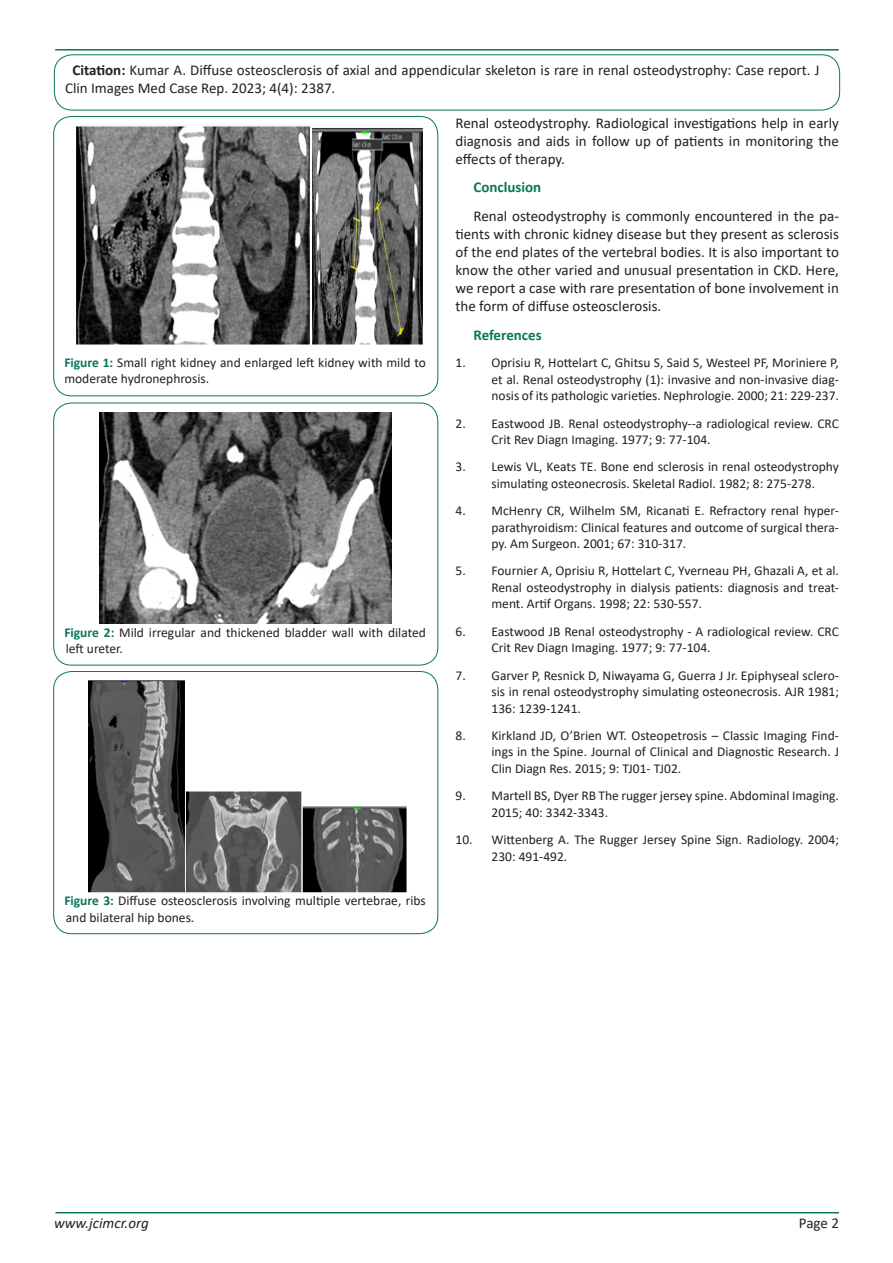
<style>
.page{position:relative;width:893px;height:1263px;background:#fff}
.page>*{position:absolute;margin:0;border:0;box-sizing:border-box;transform-origin:0 0}
.t1{font:15px/18px "Calibri";color:#231f20;text-align:justify}
.t2{font:700 15px "Calibri";color:#0a755b}
.t3{font:italic 15px "Calibri";color:#231f20}
.t4{font:13.5px/16.5px "Calibri";color:#231f20}
.s1{font-weight:700}
.s2{font-weight:700;color:#0a755b}
</style>
<div class="page">
<hr style="left:55px;top:1212px;width:784px;height:1px;background:#0a755b">
<hr style="left:55px;top:49px;width:784px;height:2px;background:#0a755b">
<div style="left:54px;top:55px;width:786px;height:55px;border:1px solid #0a755b;border-radius:18px"></div>
<div style="left:53px;top:116px;width:385px;height:280px;border:1px solid #0a755b;border-radius:18px"></div>
<img style="left:76px;top:126px;width:347px;height:219px">
<div style="left:53px;top:403px;width:385px;height:262px;border:1px solid #0a755b;border-radius:18px"></div>
<img style="left:99px;top:413px;width:292px;height:210px">
<div style="left:53px;top:671px;width:385px;height:263px;border:1px solid #0a755b;border-radius:18px"></div>
<img style="left:88px;top:681px;width:318px;height:212px">
<p class="t1" style="left:65px;top:61px;width:756px;text-indent:8px"><span class="s1">Citation:</span> Kumar A. Diffuse osteosclerosis of axial and appendicular skeleton is rare in renal osteodystrophy: Case report. J<br>Clin Images Med Case Rep. 2023; 4(4): 2387.</p>
<p class="t4" style="left:64px;top:354px;width:363px"><span class="s2">Figure 1:</span> Small right kidney and enlarged left kidney with mild to moderate hydronephrosis.</p>
<p class="t4" style="left:64px;top:624px;width:363px"><span class="s2">Figure 2:</span> Mild irregular and thickened bladder wall with dilated left ureter.</p>
<p class="t4" style="left:64px;top:892px;width:363px"><span class="s2">Figure 3:</span> Diffuse osteosclerosis involving multiple vertebrae, ribs and bilateral hip bones.</p>
<p class="t1" style="left:455px;top:113px;width:385px">Renal osteodystrophy. Radiological investigations help in early diagnosis and aids in follow up of patients in monitoring the effects of therapy.</p>
<p class="t2" style="left:473px;top:177px;width:69px">Conclusion</p>
<p class="t1" style="left:455px;top:207px;width:385px;text-indent:18px">Renal osteodystrophy is commonly encountered in the pa&shy;tients with chronic kidney disease but they present as sclerosis of the end plates of the vertebral bodies. It is also important to know the other varied and unusual presentation in CKD. Here, we report a case with rare presentation of bone involvement in the form of diffuse osteosclerosis.</p>
<p class="t2" style="left:473px;top:324px;width:70px">References</p>
<p class="t4" style="left:491px;top:354px;width:349px;text-align:justify;text-indent:-36px">1. Oprisiu R, Hottelart C, Ghitsu S, Said S, Westeel PF, Moriniere P, et al. Renal osteodystrophy (1): invasive and non-invasive diag&shy;nosis of its pathologic varieties. Nephrologie. 2000; 21: 229-237.</p>
<p class="t4" style="left:491px;top:414px;width:349px;text-indent:-36px">2. Eastwood JB. Renal osteodystrophy--a radiological review. CRC<br>Crit Rev Diagn Imaging. 1977; 9: 77-104.</p>
<p class="t4" style="left:491px;top:458px;width:349px;text-indent:-36px">3. Lewis VL, Keats TE. Bone end sclerosis in renal osteodystrophy simulating osteonecrosis. Skeletal Radiol. 1982; 8: 275-278.</p>
<p class="t4" style="left:491px;top:502px;width:349px;text-align:justify;text-indent:-36px">4. McHenry CR, Wilhelm SM, Ricanati E. Refractory renal hyper&shy;parathyroidism: Clinical features and outcome of surgical thera&shy;py. Am Surgeon. 2001; 67: 310-317.</p>
<p class="t4" style="left:491px;top:562px;width:349px;text-align:justify;text-indent:-36px">5. Fournier A, Oprisiu R, Hottelart C, Yverneau PH, Ghazali A, et al.<br>Renal osteodystrophy in dialysis patients: diagnosis and treat&shy;ment. Artif Organs. 1998; 22: 530-557.</p>
<p class="t4" style="left:491px;top:623px;width:349px;text-indent:-36px">6. Eastwood JB Renal osteodystrophy - A radiological review. CRC<br>Crit Rev Diagn Imaging. 1977; 9: 77-104.</p>
<p class="t4" style="left:491px;top:666px;width:349px;text-align:justify;text-indent:-36px">7. Garver P, Resnick D, Niwayama G, Guerra J Jr. Epiphyseal sclero&shy;sis in renal osteodystrophy simulating osteonecrosis. AJR 1981; 136: 1239-1241.</p>
<p class="t4" style="left:491px;top:727px;width:349px;text-align:justify;text-indent:-36px">8. Kirkland JD, O’Brien WT. Osteopetrosis – Classic Imaging Find&shy;ings in the Spine. Journal of Clinical and Diagnostic Research. J Clin Diagn Res. 2015; 9: TJ01- TJ02.</p>
<p class="t4" style="left:491px;top:787px;width:349px;text-indent:-36px">9. Martell BS, Dyer RB The rugger jersey spine. Abdominal Imaging.<br>2015; 40: 3342-3343.</p>
<p class="t4" style="left:491px;top:831px;width:349px;text-indent:-36px">10. Wittenberg A. The Rugger Jersey Spine Sign. Radiology. 2004;<br>230: 491-492.</p>
<p class="t3" style="left:54px;top:1212px;width:96px">www.jcimcr.org</p>
<p class="t1" style="left:799px;top:1213px;width:42px">Page 2</p>
</div>
